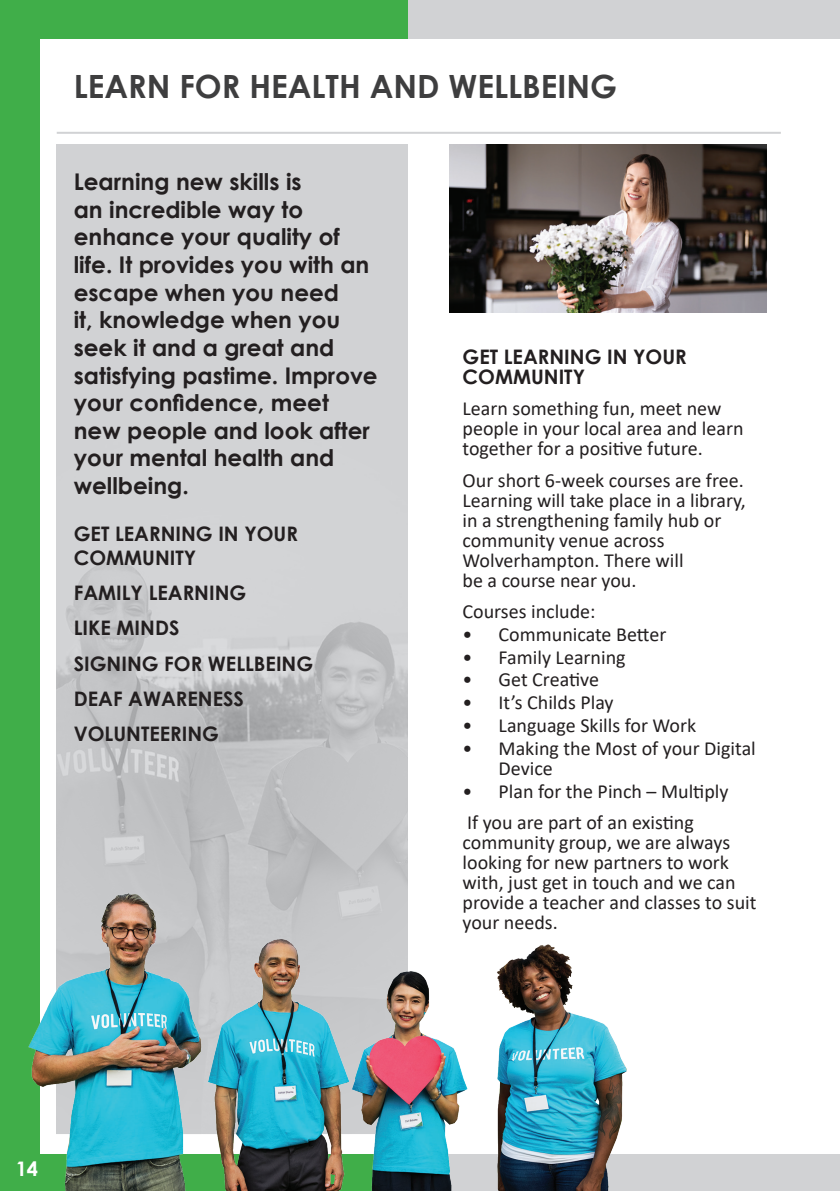
<style>
.page{position:relative;width:840px;height:1191px;background:#fff}
.page>*{position:absolute;margin:0;border:0;box-sizing:border-box;transform-origin:0 0}
.Main_Titles__Black{font:700 32px "Century Gothic";color:#3e3e3f}
.t1{font:700 23px/27.6px "Century Gothic";color:#231f20}
.t2{font:20px/20px "Calibri";color:#231f20}
.t3{font:700 20px/20px "Century Gothic";color:#231f20}
.t4{font:700 20px "Century Gothic";color:#fff}
</style>
<div class="page">
<img style="left:0;top:0;width:839px;height:1191px">
<p class="Main_Titles__Black" style="left:74px;top:62px;width:544px">LEARN FOR HEALTH AND WELLBEING</p>
<p class="t1" style="left:74px;top:167px;width:305px">Learning new skills is<br>an incredible way to enhance your quality of life. It provides you with an escape when you need<br>it, knowledge when you seek it and a great and satisfying pastime. Improve your confidence, meet new people and look after your mental health and wellbeing.</p>
<p class="t3" style="left:74px;top:520px;width:226px;line-height:24px">GET LEARNING IN YOUR<br>COMMUNITY</p>
<p class="t3" style="left:74px;top:582px;width:174px">FAMILY LEARNING</p>
<p class="t3" style="left:74px;top:617px;width:107px">LIKE MINDS</p>
<p class="t3" style="left:74px;top:652px;width:241px">SIGNING FOR WELLBEING</p>
<p class="t3" style="left:74px;top:688px;width:172px">DEAF AWARENESS</p>
<p class="t3" style="left:74px;top:723px;width:147px">VOLUNTEERING</p>
<p class="t3" style="left:462px;top:346px;width:226px">GET LEARNING IN YOUR<br>COMMUNITY</p>
<p class="t2" style="left:462px;top:398px;width:282px">Learn something fun, meet new people in your local area and learn together for a positive future.</p>
<p class="t2" style="left:462px;top:469px;width:284px">Our short 6-week courses are free.<br>Learning will take place in a library,</p>
<p class="t2" style="left:462px;top:509px;width:260px">in a strengthening family hub or</p>
<p class="t2" style="left:462px;top:529px;width:222px">community venue across<br>Wolverhampton. There will</p>
<p class="t2" style="left:462px;top:569px;width:175px">be a course near you.</p>
<p class="t2" style="left:462px;top:601px;width:134px">Courses include:</p>
<p class="t2" style="left:462px;top:623px;width:205px">• Communicate Better</p>
<p class="t2" style="left:462px;top:646px;width:164px">• Family Learning</p>
<p class="t2" style="left:462px;top:669px;width:138px">• Get Creative</p>
<p class="t2" style="left:462px;top:692px;width:152px">• It’s Childs Play</p>
<p class="t2" style="left:462px;top:715px;width:235px">• Language Skills for Work</p>
<p class="t2" style="left:498px;top:738px;width:259px;text-indent:-36px">• Making the Most of your Digital<br>Device</p>
<p class="t2" style="left:462px;top:780px;width:267px">• Plan for the Pinch – Multiply</p>
<p class="t2" style="left:462px;top:812px;width:295px">If you are part of an existing community group, we are always looking for new partners to work with, just get in touch and we can provide a teacher and classes to suit your needs.</p>
<p class="t4" style="left:16px;top:1153px;width:24px">14</p>
</div>
